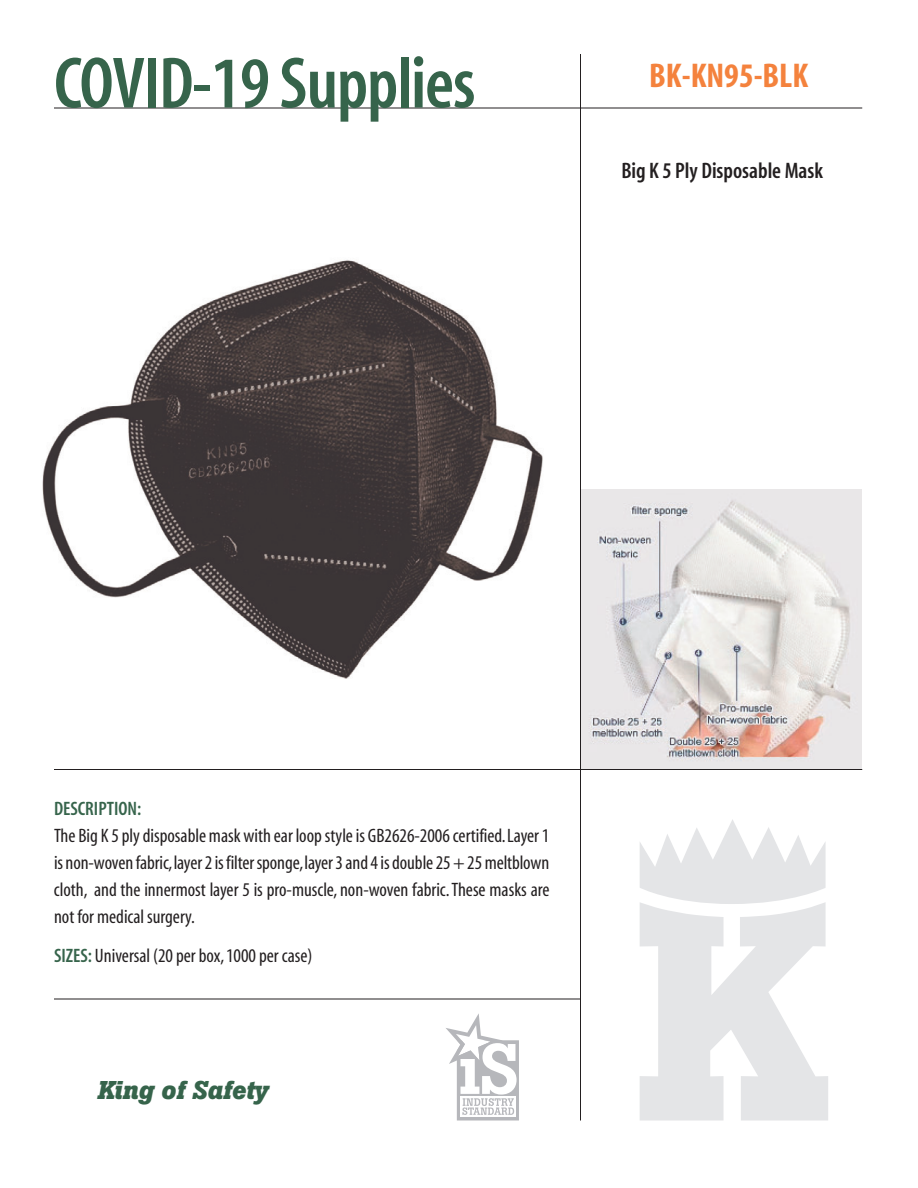
<style>
.page{position:relative;width:918px;height:1188px;background:#fff}
.page>*{position:absolute;margin:0;border:0;box-sizing:border-box;transform-origin:0 0}
.t1{font:600 condensed 73.5px "Myriad";letter-spacing:-.015em;color:#36644b}
.t2{font:700 condensed 34.5px "Myriad";color:#f4823d}
.t3{font:700 condensed 34.5px "Myriad";color:#dc5f21}
.t4{font:italic 700 25.5px "Boton";color:#36644b}
.t5{font:600 condensed 22.5px "Myriad";color:#231f20}
.t6{font:condensed 19.5px/27px "Myriad";color:#231f20}
.s1{font-weight:600;color:#36644b}
</style>
<div class="page">
<img style="left:581px;top:489px;width:280px;height:280px">
<hr style="left:54px;top:108px;width:808px;height:1px;background:#231f20">
<hr style="left:54px;top:769px;width:808px;height:1px;background:#231f20">
<hr style="left:580px;top:54px;width:1px;height:1066px;background:#231f20">
<hr style="left:54px;top:999px;width:526px;height:1px;background:#231f20">
<svg style="left:640px;top:819px;width:188px;height:301px"></svg>
<svg style="left:446px;top:1013px;width:73px;height:107px"></svg>
<img style="left:42px;top:260px;width:501px;height:419px">
<p class="t1" style="left:54px;top:39px;width:423px">COVID-19 Supplies</p>
<p class="t2" style="left:649px;top:63px;width:161px">BK-KN95-BLK</p>
<p class="t3" style="left:671px;top:59px;width:104px">B -KN95</p>
<p class="t5" style="left:621px;top:157px;width:203px">Big K 5 Ply Disposable Mask</p>
<p class="t6" style="left:54px;top:797px;width:497px"><span class="s1">DESCRIPTION:<br></span>The Big K 5 ply disposable mask with ear loop style is GB2626-2006 certified. Layer 1 is non-woven fabric, layer 2 is filter sponge, layer 3 and 4 is double 25 + 25 meltblown cloth, and the innermost layer 5 is pro-muscle, non-woven fabric. These masks are not for medical surgery.</p>
<p class="t6" style="left:54px;top:944px;width:260px"><span class="s1">SIZES:</span> Universal (20 per box, 1000 per case)</p>
<p class="t4" style="left:97px;top:1081px;width:172px">King of Safety</p>
</div>
